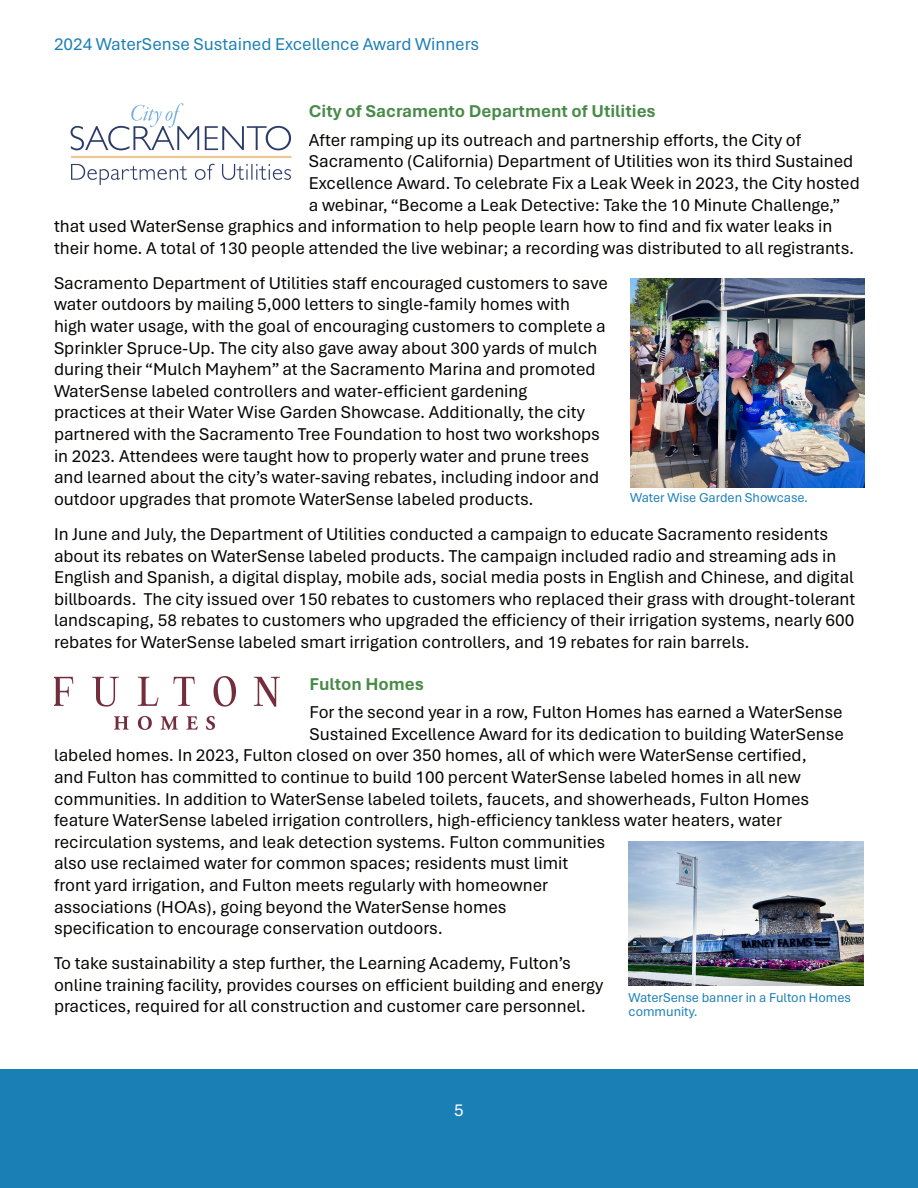
<style>
.page{position:relative;width:918px;height:1188px;background:#fff}
.page>*{position:absolute;margin:0;border:0;box-sizing:border-box;transform-origin:0 0}
.t1{font:18px/21.6px "Aptos";color:#040503}
.t2{font:700 18px "Aptos";color:#488a48}
.t3{font:18px "Aptos";color:#1a7fb5}
.t4{font:18px "Aptos";color:#fff}
.t5{font:13.5px/13.5px "Aptos";color:#1a7fb5}
</style>
<div class="page">
<div style="left:0;top:1069px;width:918px;height:119px;background:#1a7fb5"></div>
<img style="left:70px;top:103px;width:222px;height:82px">
<img style="left:630px;top:279px;width:234px;height:208px">
<img style="left:54px;top:677px;width:225px;height:52px">
<img style="left:628px;top:841px;width:236px;height:145px">
<p class="t3" style="left:54px;top:32px;width:427px">2024 WaterSense Sustained Excellence Award Winners</p>
<p class="t2" style="left:309px;top:99px;width:349px">City of Sacramento Department of Utilities</p>
<p class="t1" style="left:309px;top:128px;width:494px">After ramping up its outreach and partnership efforts, the City of</p>
<p class="t1" style="left:309px;top:150px;width:546px">Sacramento (California) Department of Utilities won its third Sustained</p>
<p class="t1" style="left:309px;top:172px;width:552px">Excellence Award. To celebrate Fix a Leak Week in 2023, the City hosted</p>
<p class="t1" style="left:309px;top:193px;width:533px">a webinar, “Become a Leak Detective: Take the 10 Minute Challenge,”</p>
<p class="t1" style="left:54px;top:215px;width:780px">that used WaterSense graphics and information to help people learn how to find and fix water leaks in</p>
<p class="t1" style="left:54px;top:236px;width:802px">their home. A total of 130 people attended the live webinar; a recording was distributed to all registrants.</p>
<p class="t1" style="left:54px;top:271px;width:555px">Sacramento Department of Utilities staff encouraged customers to save water outdoors by mailing 5,000 letters to single-family homes with<br>high water usage, with the goal of encouraging customers to complete a Sprinkler Spruce-Up. The city also gave away about 300 yards of mulch during their “Mulch Mayhem” at the Sacramento Marina and promoted WaterSense labeled controllers and water-efficient gardening<br>practices at their Water Wise Garden Showcase. Additionally, the city partnered with the Sacramento Tree Foundation to host two workshops in 2023. Attendees were taught how to properly water and prune trees and learned about the city’s water-saving rebates, including indoor and outdoor upgrades that promote WaterSense labeled products.</p>
<p class="t1" style="left:54px;top:523px;width:803px">In June and July, the Department of Utilities conducted a campaign to educate Sacramento residents about its rebates on WaterSense labeled products. The campaign included radio and streaming ads in English and Spanish, a digital display, mobile ads, social media posts in English and Chinese, and digital billboards. The city issued over 150 rebates to customers who replaced their grass with drought-tolerant landscaping, 58 rebates to customers who upgraded the efficiency of their irrigation systems, nearly 600 rebates for WaterSense labeled smart irrigation controllers, and 19 rebates for rain barrels.</p>
<p class="t2" style="left:309px;top:672px;width:116px">Fulton Homes</p>
<p class="t1" style="left:309px;top:701px;width:535px">For the second year in a row, Fulton Homes has earned a WaterSense</p>
<p class="t1" style="left:309px;top:722px;width:536px">Sustained Excellence Award for its dedication to building WaterSense</p>
<p class="t1" style="left:54px;top:744px;width:754px">labeled homes. In 2023, Fulton closed on over 350 homes, all of which were WaterSense certified,</p>
<p class="t1" style="left:54px;top:766px;width:748px">and Fulton has committed to continue to build 100 percent WaterSense labeled homes in all new</p>
<p class="t1" style="left:54px;top:787px;width:757px">communities. In addition to WaterSense labeled toilets, faucets, and showerheads, Fulton Homes</p>
<p class="t1" style="left:54px;top:809px;width:730px">feature WaterSense labeled irrigation controllers, high-efficiency tankless water heaters, water</p>
<p class="t1" style="left:54px;top:830px;width:553px">recirculation systems, and leak detection systems. Fulton communities</p>
<p class="t1" style="left:54px;top:852px;width:516px">also use reclaimed water for common spaces; residents must limit</p>
<p class="t1" style="left:54px;top:874px;width:496px">front yard irrigation, and Fulton meets regularly with homeowner</p>
<p class="t1" style="left:54px;top:895px;width:454px">associations (HOAs), going beyond the WaterSense homes</p>
<p class="t1" style="left:54px;top:917px;width:390px">specification to encourage conservation outdoors.</p>
<p class="t1" style="left:54px;top:952px;width:551px">To take sustainability a step further, the Learning Academy, Fulton’s online training facility, provides courses on efficient building and energy practices, required for all construction and customer care personnel.</p>
<p class="t5" style="left:630px;top:491px;width:179px">Water Wise Garden Showcase.</p>
<p class="t5" style="left:629px;top:991px;width:224px">WaterSense banner in a Fulton Homes community.</p>
<p class="t4" style="left:454px;top:1098px;width:11px">5</p>
</div>
